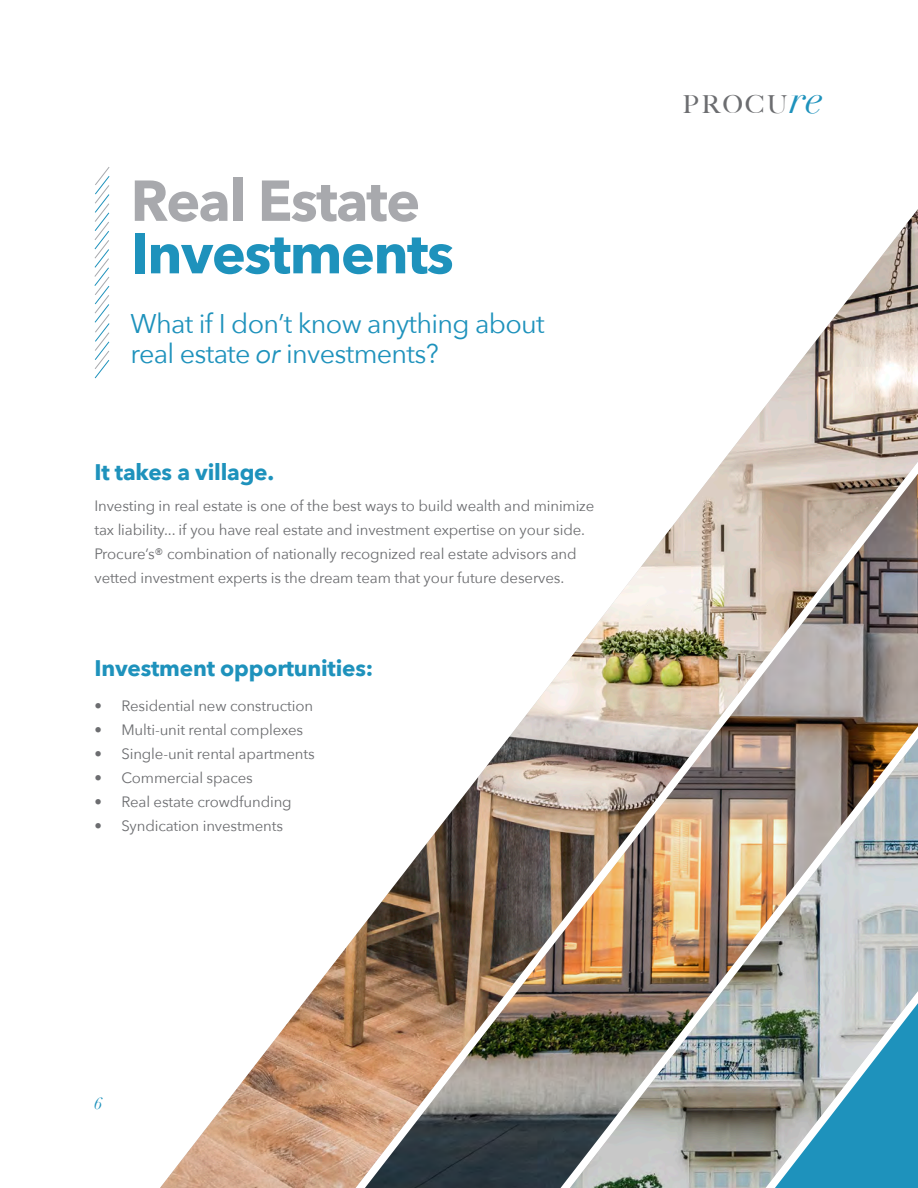
<style>
.page{position:relative;width:918px;height:1188px;background:#fff}
.page>*{position:absolute;margin:0;border:0;box-sizing:border-box;transform-origin:0 0}
.t1{font:700 57px "Avenir Next";letter-spacing:-.025em;color:#1e92bc}
.t2{font:700 57px "Avenir Next";letter-spacing:-.025em;color:#a8a9ad}
.t3{font:italic 41.4px "Didot";color:#1e92bc}
.t4{font:27px "Avenir Next";letter-spacing:-.025em;color:#1e92bc}
.t5{font:500 24.75px "Big Caslon";letter-spacing:.1em;color:#6c6d70}
.t6{font:700 22.5px "Avenir Next";letter-spacing:-.01em;color:#1e92bc}
.t7{font:italic 16.5px "Didot";color:#1e92bc}
.t8{font:15px/24px "Avenir Next";letter-spacing:-.01em;color:#6c6d70}
.s1{font-style:italic}
</style>
<div class="page">
<img style="left:160px;top:209px;width:758px;height:979px">
<svg style="left:775px;top:1003px;width:143px;height:185px;background:#69a5b8"></svg>
<svg style="left:94px;top:167px;width:16px;height:212px"></svg>
<p class="t2" style="left:131px;top:152px;width:291px">Real Estate</p>
<p class="t1" style="left:131px;top:204px;width:325px">Investments</p>
<p class="t4" style="left:131px;top:301px;width:416px">What if I don’t know anything about</p>
<p class="t4" style="left:131px;top:331px;width:310px">real estate <span class="s1">or</span> investments?</p>
<p class="t6" style="left:94px;top:452px;width:181px">It takes a village.</p>
<p class="t8" style="left:94px;top:493px;width:501px">Investing in real estate is one of the best ways to build wealth and minimize tax liability... if you have real estate and investment expertise on your side.<br>Procure’s® combination of nationally recognized real estate advisors and vetted investment experts is the dream team that your future deserves.</p>
<p class="t6" style="left:94px;top:648px;width:280px">Investment opportunities:</p>
<p class="t8" style="left:94px;top:693px;width:220px">• Residential new construction</p>
<p class="t8" style="left:94px;top:717px;width:210px">• Multi-unit rental complexes</p>
<p class="t8" style="left:94px;top:741px;width:222px">• Single-unit rental apartments</p>
<p class="t8" style="left:94px;top:765px;width:160px">• Commercial spaces</p>
<p class="t8" style="left:94px;top:789px;width:199px">• Real estate crowdfunding</p>
<p class="t8" style="left:94px;top:813px;width:190px">• Syndication investments</p>
<p class="t5" style="left:683px;top:83px;width:106px">PROCU</p>
<p class="t3" style="left:789px;top:73px;width:36px">re</p>
<p class="t7" style="left:94px;top:1093px;width:9px">6</p>
</div>
